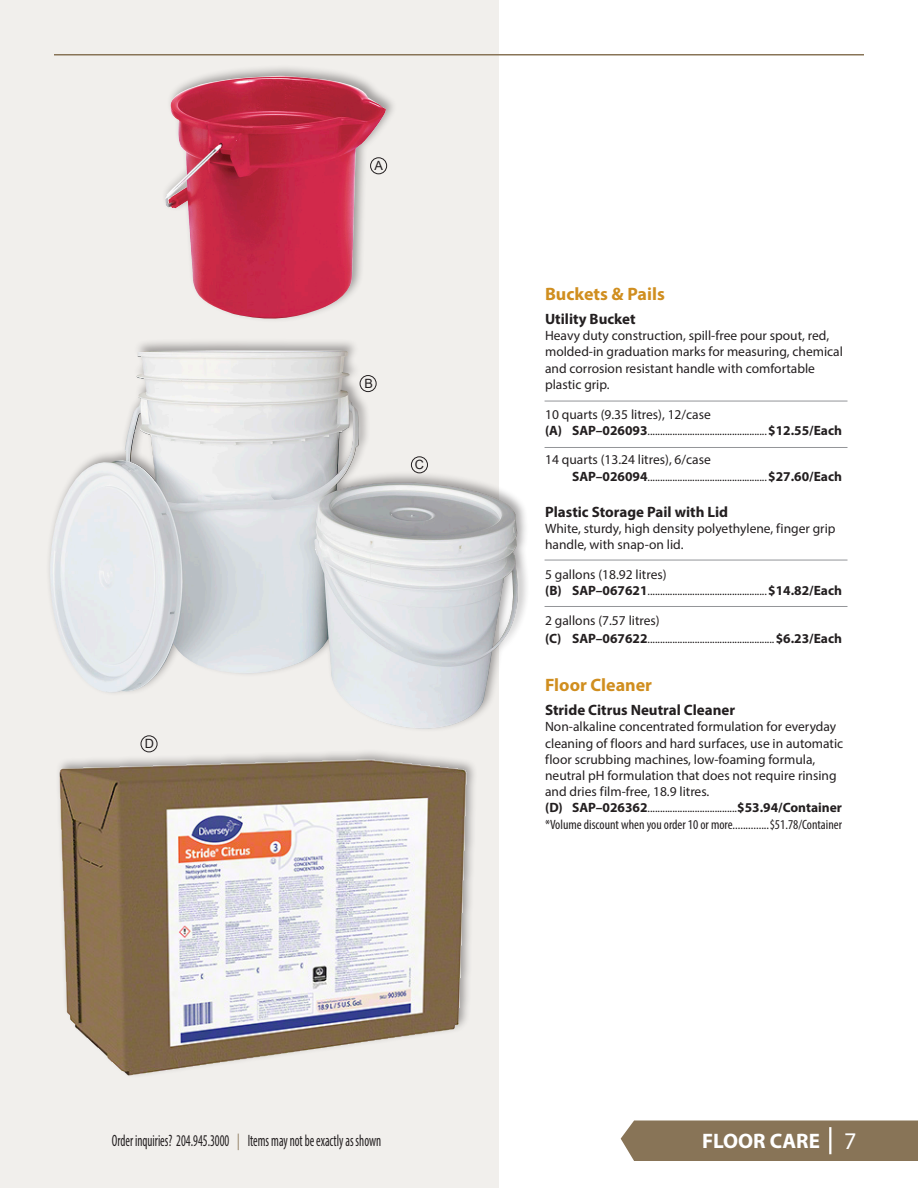
<style>
.page{position:relative;width:918px;height:1188px;background:#fff}
.page>*{position:absolute;margin:0;border:0;box-sizing:border-box;transform-origin:0 0}
.t1{font:24px "Myriad Pro";color:#fff}
.t2{font:700 21px "Myriad Pro";color:#fff}
.t3{font:700 18px "Myriad Pro";color:#d08e1f}
.t4{font:condensed 16.5px "Myriad Pro";color:#231f20;scale:.76 1}
.t5{font:700 15px "Myriad Pro";color:#231f20}
.t6{font:13.5px/16.2px "Myriad Pro";color:#231f20}
.t7{font:condensed 13.5px "Myriad Pro";color:#231f20}
.t8{font:12.75px "Arial";color:#231f20}
.t9{font:12px "Myriad Pro";color:#231f20}
.s1{font-weight:700;font-size:13.5px}
.s2{color:#887457}
</style>
<div class="page">
<div style="left:0;top:0;width:499px;height:1188px;background:#f1efec"></div>
<div style="left:621px;top:1120px;width:297px;height:41px;background:#887457"></div>
<hr style="left:829px;top:1127px;width:2px;height:27px;background:#fff">
<hr style="left:54px;top:54px;width:810px;height:2px;background:#887457">
<div style="left:46px;top:339px;width:484px;height:394px;background:#231f20;opacity:.4"></div>
<img style="left:50px;top:350px;width:468px;height:378px">
<div style="left:161px;top:64px;width:237px;height:259px;background:#231f20;opacity:.4"></div>
<img style="left:165px;top:76px;width:221px;height:246px">
<hr style="left:545px;top:401px;width:303px;height:1px;background:#939598">
<hr style="left:545px;top:447px;width:303px;height:1px;background:#939598">
<div style="left:55px;top:748px;width:423px;height:331px;background:#231f20;opacity:.4"></div>
<img style="left:55px;top:755px;width:423px;height:324px">
<hr style="left:545px;top:560px;width:303px;height:1px;background:#939598">
<hr style="left:545px;top:606px;width:303px;height:1px;background:#939598">
<div style="left:141px;top:736px;width:16px;height:16px;border:1px solid #231f20;border-radius:50%"></div>
<div style="left:370px;top:157px;width:17px;height:17px;border:1px solid #231f20;border-radius:50%"></div>
<div style="left:360px;top:375px;width:16px;height:17px;border:1px solid #231f20;border-radius:50%"></div>
<div style="left:411px;top:457px;width:17px;height:16px;border:1px solid #231f20;border-radius:50%"></div>
<p class="t8" style="left:145px;top:735px;width:11px">D</p>
<p class="t8" style="left:374px;top:157px;width:10px">A</p>
<p class="t8" style="left:364px;top:375px;width:10px">B</p>
<p class="t8" style="left:415px;top:456px;width:11px">C</p>
<p class="t3" style="left:545px;top:282px;width:121px">Buckets &amp; Pails</p>
<p class="t5" style="left:545px;top:309px;width:92px">Utility Bucket</p>
<p class="t6" style="left:545px;top:327px;width:286px">Heavy duty construction, spill-free pour spout, red,</p>
<p class="t6" style="left:545px;top:344px;width:299px">molded-in graduation marks for measuring, chemical and corrosion resistant handle with comfortable plastic grip.</p>
<p class="t6" style="left:545px;top:406px;width:167px">10 quarts (9.35 litres), 12/case</p>
<p class="t9" style="left:545px;top:423px;width:299px"><span class="s1">(A) SAP–026093</span>................................................<span class="s1">$12.55/Each</span></p>
<p class="t6" style="left:545px;top:452px;width:167px">14 quarts (13.24 litres), 6/case</p>
<p class="t9" style="left:572px;top:469px;width:272px"><span class="s1">SAP–026094</span>................................................<span class="s1">$27.60/Each</span></p>
<p class="t5" style="left:545px;top:502px;width:185px">Plastic Storage Pail with Lid</p>
<p class="t6" style="left:545px;top:520px;width:292px">White, sturdy, high density polyethylene, finger grip</p>
<p class="t6" style="left:545px;top:536px;width:140px">handle, with snap-on lid.</p>
<p class="t6" style="left:545px;top:566px;width:123px">5 gallons (18.92 litres)</p>
<p class="t9" style="left:545px;top:583px;width:299px"><span class="s1">(B) SAP–067621</span>................................................<span class="s1">$14.82/Each</span></p>
<p class="t6" style="left:545px;top:612px;width:116px">2 gallons (7.57 litres)</p>
<p class="t9" style="left:545px;top:631px;width:299px"><span class="s1">(C) SAP–067622</span>...................................................<span class="s1">$6.23/Each</span></p>
<p class="t3" style="left:545px;top:673px;width:108px">Floor Cleaner</p>
<p class="t5" style="left:545px;top:700px;width:191px">Stride Citrus Neutral Cleaner</p>
<p class="t6" style="left:545px;top:719px;width:300px">Non-alkaline concentrated formulation for everyday cleaning of floors and hard surfaces, use in automatic floor scrubbing machines, low-foaming formula, neutral pH formulation that does not require rinsing and dries film-free, 18.9 litres.</p>
<p class="t9" style="left:545px;top:801px;width:298px"><span class="s1">(D) SAP–026362</span>....................................<span class="s1">$53.94/Container</span></p>
<p class="t7" style="left:545px;top:816px;width:298px">*Volume discount when you order 10 or more..............$51.78/Container</p>
<p class="t4" style="left:112px;top:1131px;width:356px">Order inquiries? 204.945.3000 <span class="s2">|</span> Items may not be exactly as shown</p>
<p class="t2" style="left:702px;top:1127px;width:119px">FLOOR CARE</p>
<p class="t1" style="left:844px;top:1126px;width:14px">7</p>
</div>
